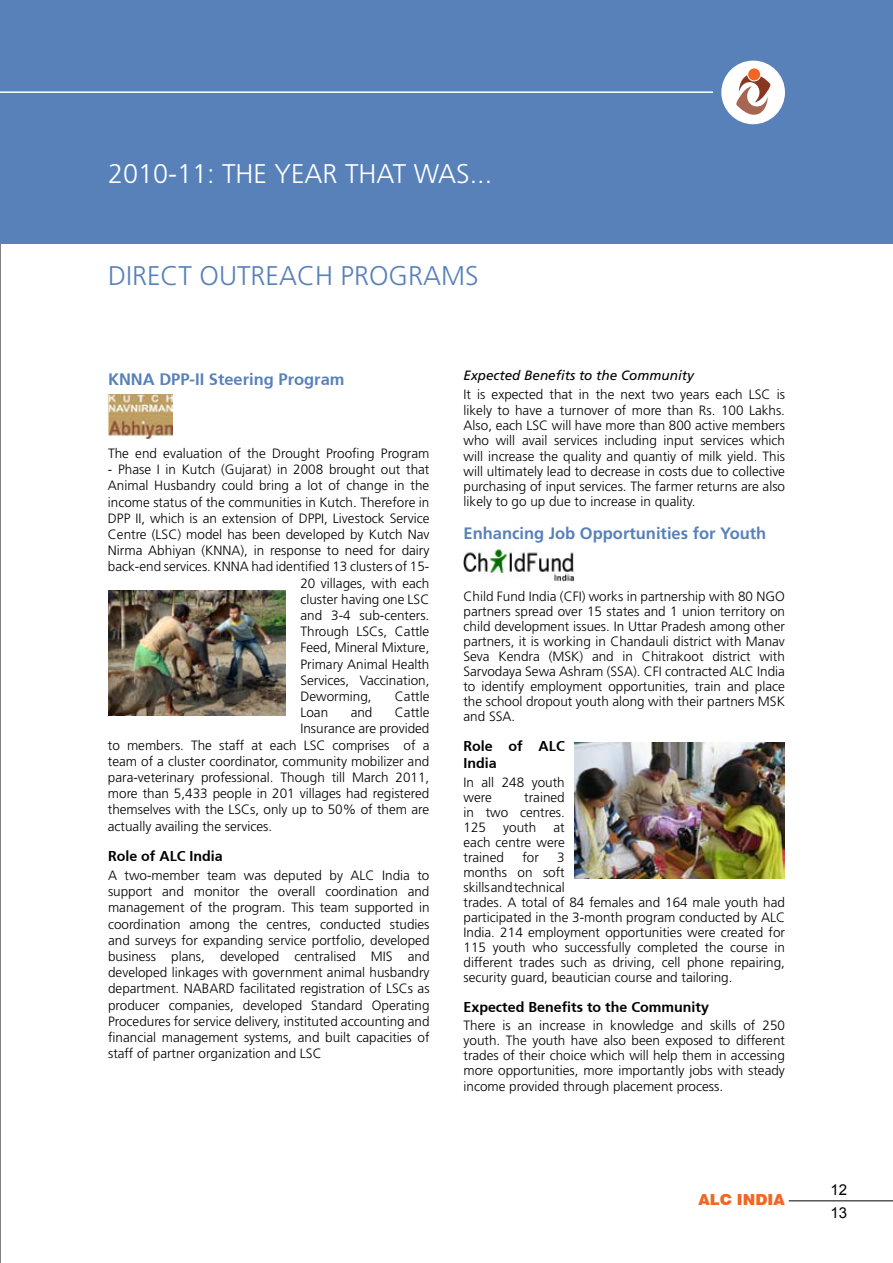
<style>
.page{position:relative;width:893px;height:1263px;background:#fff}
.page>*{position:absolute;margin:0;border:0;box-sizing:border-box;transform-origin:0 0}
.t1{font:300 27px "Frutiger";color:#fff}
.t2{font:300 27px "Frutiger";color:#5881b9}
.t3{font:700 16.5px "Frutiger";color:#5881b9}
.t4{font:700 16.5px "Frutiger";color:#5881b9}
.t5{font:900 15.15px "Swiss 721 BT";color:#f26522}
.t6{font:15px "Arial";color:#000}
.t7{font:700 14.25px/17.1px "Frutiger";color:#000}
.t8{font:300 13.5px/15px "Frutiger";color:#000;text-align:justify}
.t9{font:italic 13.5px "Frutiger";color:#000}
</style>
<div class="page">
<hr style="left:0;top:0;width:1px;height:1263px;background:#000">
<div style="left:0;top:0;width:893px;height:244px;background:#5881b9"></div>
<img style="left:463px;top:549px;width:111px;height:33px">
<img style="left:574px;top:743px;width:211px;height:135px">
<img style="left:108px;top:394px;width:64px;height:45px">
<img style="left:108px;top:591px;width:178px;height:125px">
<hr style="left:0;top:91px;width:713px;height:2px;background:#fff">
<hr style="left:789px;top:1200px;width:104px;height:1px;background:#000">
<div style="left:721px;top:61px;width:64px;height:63px;background:#fff;border-radius:50%"></div>
<svg style="left:736px;top:75px;width:35px;height:40px"></svg>
<div style="left:748px;top:68px;width:13px;height:13px;background:#f26522;border-radius:50%"></div>
<div style="left:747px;top:67px;width:14px;height:14px;border:1px solid #fff;border-radius:50%"></div>
<h1 class="t1" style="left:108px;top:159px;width:122px">2010-11: theyearthatwas</h1>
<h1 class="t1" style="left:470px;top:159px;width:24px">...</h1>
<h1 class="t2" style="left:108px;top:260px;width:17px">directoutreachprograms</h1>
<p class="t4" style="left:108px;top:369px;width:24px">Knna</p>
<p class="t4" style="left:159px;top:369px;width:187px">Dpp-Ii Steering Program</p>
<p class="t8" style="left:108px;top:446px;width:323px">The end evaluation of the Drought Proofing Program</p>
<p class="t8" style="left:108px;top:462px;width:323px">- Phase I in Kutch (Gujarat) in 2008 brought out that</p>
<p class="t8" style="left:108px;top:478px;width:323px">Animal Husbandry could bring a lot of change in the</p>
<p class="t8" style="left:108px;top:494px;width:323px">income status of the communities in Kutch. Therefore in</p>
<p class="t8" style="left:108px;top:511px;width:323px">DPP II, which is an extension of DPPI, Livestock Service</p>
<p class="t8" style="left:108px;top:527px;width:323px">Centre (LSC) model has been developed by Kutch Nav</p>
<p class="t8" style="left:108px;top:543px;width:323px">Nirma Abhiyan (KNNA), in response to need for dairy</p>
<p class="t8" style="left:108px;top:559px;width:323px">back-end services. KNNA had identified 13 clusters of 15-</p>
<p class="t8" style="left:300px;top:575px;width:130px">20 villages, with each</p>
<p class="t8" style="left:300px;top:592px;width:130px">cluster having one LSC</p>
<p class="t8" style="left:300px;top:608px;width:130px">and 3-4 sub-centers.</p>
<p class="t8" style="left:300px;top:624px;width:130px">Through LSCs, Cattle</p>
<p class="t8" style="left:300px;top:640px;width:130px">Feed, Mineral Mixture,</p>
<p class="t8" style="left:300px;top:656px;width:130px">Primary Animal Health</p>
<p class="t8" style="left:300px;top:673px;width:130px">Services, Vaccination,</p>
<p class="t8" style="left:300px;top:689px;width:73px">Deworming,</p>
<p class="t8" style="left:395px;top:689px;width:36px">Cattle</p>
<p class="t8" style="left:300px;top:705px;width:29px">Loan</p>
<p class="t8" style="left:351px;top:705px;width:23px">and</p>
<p class="t8" style="left:395px;top:705px;width:36px">Cattle</p>
<p class="t8" style="left:300px;top:721px;width:130px">Insurance are provided</p>
<p class="t8" style="left:108px;top:737px;width:323px">to members. The staff at each LSC comprises of a</p>
<p class="t8" style="left:108px;top:754px;width:323px">team of a cluster coordinator, community mobilizer and</p>
<p class="t8" style="left:108px;top:770px;width:323px">para-veterinary professional. Though till March 2011,</p>
<p class="t8" style="left:108px;top:786px;width:323px">more than 5,433 people in 201 villages had registered</p>
<p class="t8" style="left:108px;top:802px;width:323px">themselves with the LSCs, only up to 50% of them are</p>
<p class="t8" style="left:108px;top:818px;width:166px">actually availing the services.</p>
<p class="t7" style="left:108px;top:847px;width:116px">Role of ALC India</p>
<p class="t8" style="left:108px;top:867px;width:323px;line-height:16.2px">A two-member team was deputed by ALC India to support and monitor the overall coordination and management of the program. This team supported in coordination among the centres, conducted studies and surveys for expanding service portfolio, developed business plans, developed centralised MIS and developed linkages with government animal husbandry department. NABARD facilitated registration of LSCs as producer companies, developed Standard Operating Procedures for service delivery, instituted accounting and financial management systems, and built capacities of staff of partner organization and LSC</p>
<p class="t9" style="left:463px;top:367px;width:232px">Expected Benefits to the Community</p>
<p class="t8" style="left:463px;top:387px;width:323px">It is expected that in the next two years each LSC is likely to have a turnover of more than Rs. 100 Lakhs.<br>Also, each LSC will have more than 800 active members who will avail services including input services which will increase the quality and quantiy of milk yield. This will ultimately lead to decrease in costs due to collective purchasing of input services. The farmer returns are also likely to go up due to increase in quality.</p>
<p class="t3" style="left:463px;top:524px;width:304px">Enhancing Job Opportunities for Youth</p>
<p class="t8" style="left:463px;top:589px;width:323px">Child Fund India (CFI) works in partnership with 80 NGO partners spread over 15 states and 1 union territory on child development issues. In Uttar Pradesh among other partners, it is working in Chandauli district with Manav Seva Kendra (MSK) and in Chitrakoot district with Sarvodaya Sewa Ashram (SSA). CFI contracted ALC India to identify employment opportunities, train and place the school dropout youth along with their partners MSK and SSA.</p>
<p class="t7" style="left:463px;top:738px;width:103px">Role of ALC<br>India</p>
<p class="t8" style="left:463px;top:774px;width:103px">In all 248 youth were</p>
<p class="t8" style="left:463px;top:789px;width:103px;text-indent:61px">trained in two centres.<br>125</p>
<p class="t8" style="left:503px;top:819px;width:35px">youth</p>
<p class="t8" style="left:463px;top:819px;width:103px;text-indent:90px">at each centre were trained</p>
<p class="t8" style="left:522px;top:849px;width:18px">for</p>
<p class="t8" style="left:463px;top:849px;width:323px;text-align:left;text-indent:94px">3<br>months on soft<br>skillsandtechnical<br>trades. A total of 84 females and 164 male youth had participated in the 3-month program conducted by ALC India. 214 employment opportunities were created for 115 youth who successfully completed the course in different trades such as driving, cell phone repairing, security guard, beautician course and tailoring.</p>
<p class="t7" style="left:463px;top:998px;width:247px">Expected Benefits to the Community</p>
<p class="t8" style="left:463px;top:1017px;width:323px">There is an increase in knowledge and skills of 250 youth. The youth have also been exposed to different trades of their choice which will help them in accessing more opportunities, more importantly jobs with steady income provided through placement process.</p>
<p class="t5" style="left:698px;top:1190px;width:88px">ALC INDIA</p>
<p class="t6" style="left:830px;top:1180px;width:18px">12</p>
<p class="t6" style="left:830px;top:1203px;width:18px">13</p>
</div>
